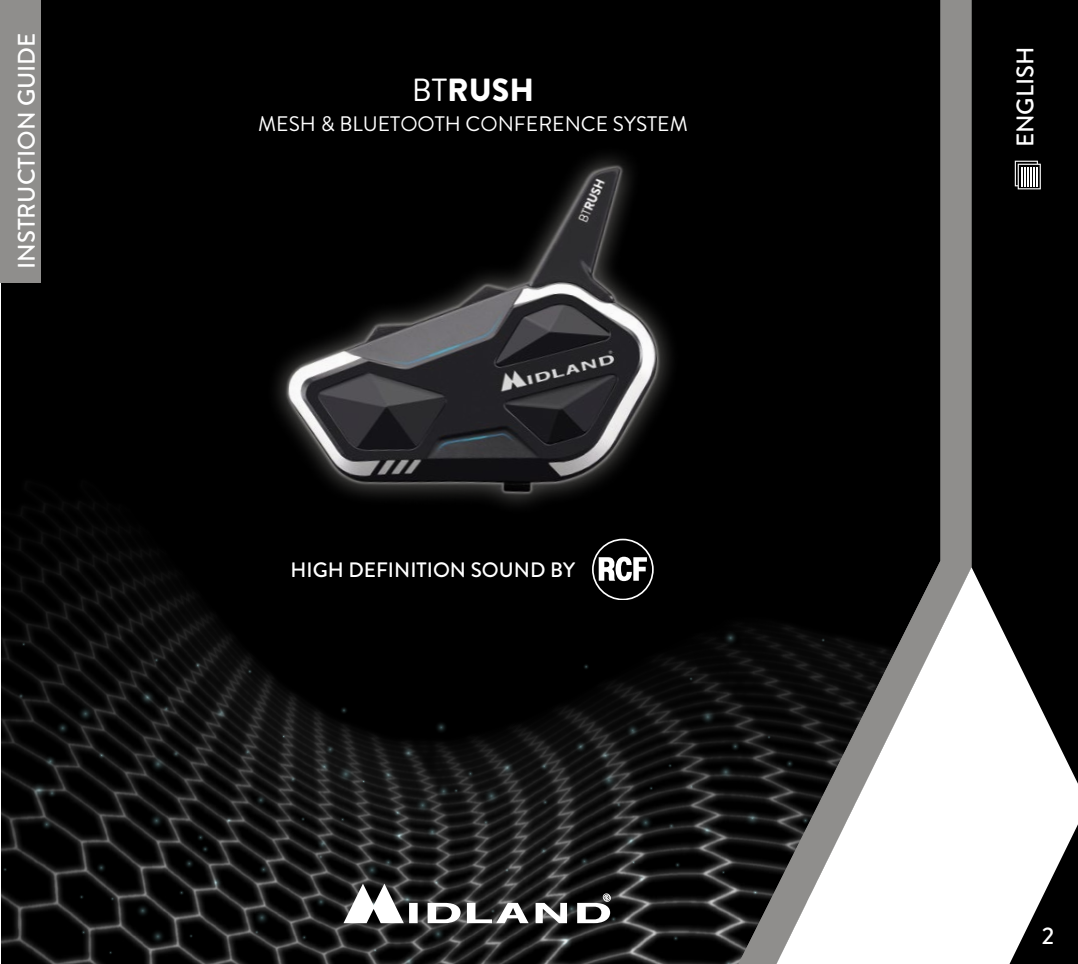
<style>
.page{position:relative;width:1078px;height:964px;background:#fff}
.page>*{position:absolute;margin:0;border:0;box-sizing:border-box;transform-origin:0 0}
.t1{font:900 32px "Brandon Grotesque";color:#fff}
.t2{font:500 24px "Brandon Grotesque";color:#fff}
.t3{font:21px "Brandon Grotesque";color:#fff}
.t4{font:500 20.8px "Brandon Grotesque";color:#fff}
.s1{font-weight:400}
</style>
<div class="page">
<div style="left:1px;top:0;width:1076px;height:964px;background:#000"></div>
<img style="left:1px;top:407px;width:971px;height:557px">
<img style="left:256px;top:155px;width:441px;height:375px">
<svg style="left:738px;top:0;width:233px;height:964px"></svg>
<svg style="left:776px;top:567px;width:301px;height:397px;fill:#fff"></svg>
<svg style="left:343px;top:845px;width:274px;height:78px"></svg>
<svg style="left:1014px;top:161px;width:26px;height:28px"></svg>
<svg style="left:592px;top:539px;width:61px;height:61px"></svg>
<div style="left:0;top:0;width:41px;height:282px;background:#8f8e8c"></div>
<p class="t2" style="left:10px;top:269px;width:238px;rotate:-90deg">INSTRUCTION GUIDE</p>
<h1 class="t1" style="left:412px;top:67px;width:124px"><span class="s1">BT</span>RUSH</h1>
<p class="t3" style="left:258px;top:109px;width:431px">MESH &amp; BLUETOOTH CONFERENCE SYSTEM</p>
<p class="t4" style="left:290px;top:555px;width:286px">HIGH DEFINITION SOUND BY</p>
<p class="t2" style="left:1008px;top:147px;width:102px;rotate:-90deg">ENGLISH</p>
<p class="t2" style="left:1041px;top:919px;width:14px">2</p>
</div>
